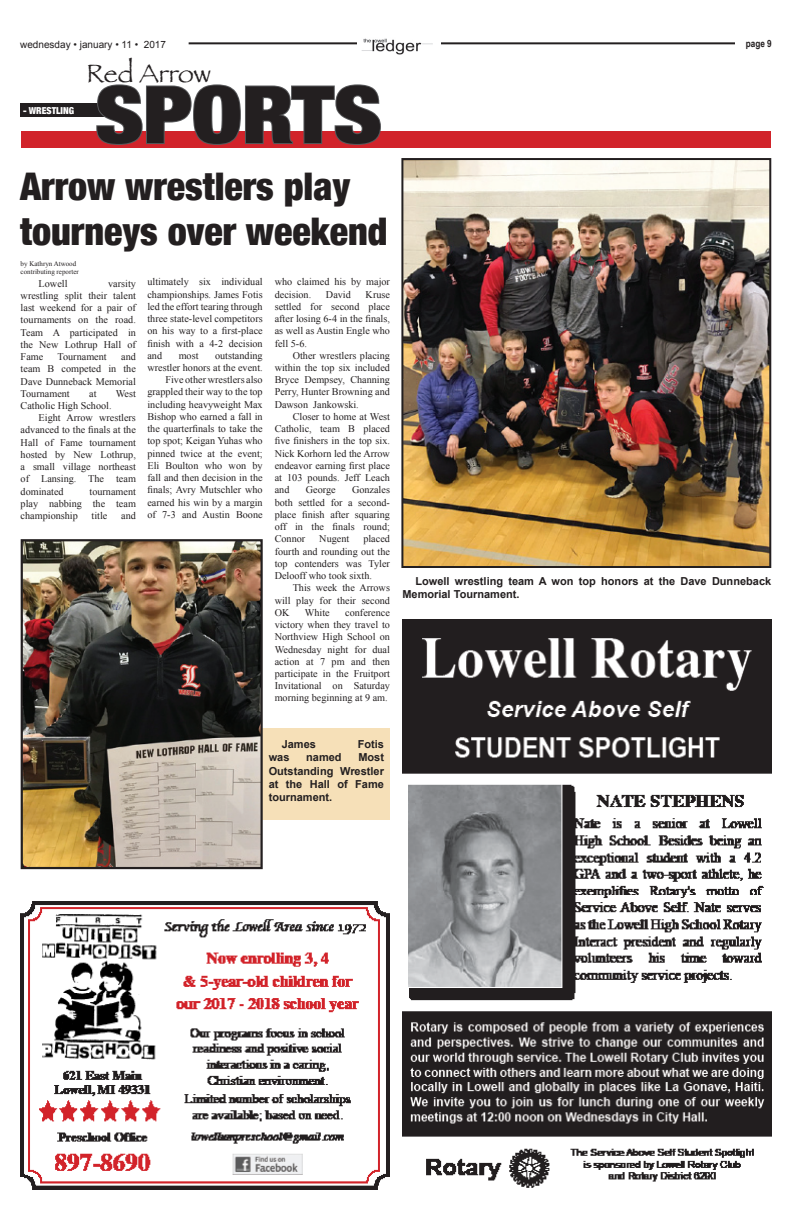
<style>
.page{position:relative;width:792px;height:1224px;background:#fff}
.page>*{position:absolute;margin:0;border:0;box-sizing:border-box;transform-origin:0 0}
.t1{font:900 condensed 79.2px "Helvetica Neue";color:#231f20;scale:1.14 1}
.t2{font:900 condensed 38.1px/45.7px "Helvetica Neue";color:#231f20}
.t3{font:26.2px "Papyrus";color:#231f20}
.t4{font:700 11px/13.2px "Arial";color:#231f20}
.t5{font:10.2px/12.2px "Times New Roman";color:#231f20;text-align:justify}
.t6{font:10px "Arial";color:#231f20}
.t7{font:700 10px "Arial Narrow";color:#231f20}
.t8{font:900 condensed 9.6px "Helvetica Neue";color:#fff}
.t9{font:7px/8.4px "Times New Roman";color:#231f20}
</style>
<div class="page">
<img style="left:361px;top:38px;width:72px;height:17px">
<hr style="left:189px;top:42px;width:168px;height:2px;background:#231f20">
<hr style="left:441px;top:42px;width:294px;height:2px;background:#231f20">
<div style="left:245px;top:729px;width:145px;height:91px;background:#f6e0b8"></div>
<div style="left:21px;top:104px;width:85px;height:13px;background:#231f20"></div>
<div style="left:21px;top:131px;width:749px;height:17px;background:#d1232a"></div>
<svg style="left:95px;top:84px;width:286px;height:61px"></svg>
<img style="left:21px;top:901px;width:369px;height:288px">
<img style="left:402px;top:620px;width:369px;height:568px">
<img style="left:404px;top:161px;width:364px;height:404px">
<div style="left:401px;top:158px;width:370px;height:410px;border:2px solid #231f20"></div>
<img style="left:24px;top:542px;width:236px;height:324px">
<div style="left:21px;top:539px;width:242px;height:330px;border:2px solid #231f20"></div>
<p class="t6" style="left:20px;top:38px;width:147px">wednesday • january • 11 • 2017</p>
<p class="t7" style="left:746px;top:36px;width:27px">page 9</p>
<p class="t8" style="left:23px;top:104px;width:53px">- WRESTLING</p>
<h3 class="t3" style="left:87px;top:57px;width:126px">Red Arrow</h3>
<h1 class="t1" style="left:95px;top:50px;width:253px">SPORTS</h1>
<h2 class="t2" style="left:20px;top:161px;width:369px">Arrow wrestlers play tourneys over weekend</h2>
<p class="t5" style="left:147px;top:276px;width:117px">ultimately six individual championships. James Fotis led the effort tearing through three state-level competitors on his way to a first-place finish with a 4-2 decision and</p>
<p class="t9" style="left:21px;top:259px;width:60px">by Kathryn Atwood contributing reporter</p>
<p class="t5" style="left:39px;top:277px;width:30px">Lowell</p>
<p class="t5" style="left:275px;top:276px;width:117px">who claimed his by major decision.</p>
<p class="t5" style="left:21px;top:277px;width:117px;text-indent:88px">varsity wrestling split their talent last weekend for a pair of tournaments on the road.<br>Team A participated in the New Lothrup Hall of Fame</p>
<p class="t5" style="left:326px;top:288px;width:26px">David</p>
<p class="t5" style="left:275px;top:288px;width:117px;text-indent:91px">Kruse settled for second place after losing 6-4 in the finals, as well as Austin Engle who fell 5-6.</p>
<p class="t5" style="left:275px;top:349px;width:117px;text-indent:18px">Other wrestlers placing within the top six included Bryce Dempsey, Channing Perry, Hunter Browning and Dawson Jankowski.</p>
<p class="t5" style="left:275px;top:410px;width:117px;text-indent:18px">Closer to home at West Catholic, team B placed five finishers in the top six.<br>Nick Korhorn led the Arrow endeavor earning first place at 103 pounds. Jeff Leach and</p>
<p class="t5" style="left:147px;top:349px;width:117px;text-align:right">outstanding<br>wrestler honors at the event.<br>Five other wrestlers also grappled their way to the top including heavyweight Max<br>Bishop who earned a fall in the quarterfinals to take the top spot; Keigan Yuhas who pinned twice at the event;<br>Eli Boulton who won by fall and then decision in the finals; Avry Mutschler who earned his win by a margin of 7-3 and Austin Boone</p>
<p class="t5" style="left:179px;top:349px;width:21px">most</p>
<p class="t5" style="left:21px;top:350px;width:117px;text-indent:101px">and team B competed in the Dave Dunneback Memorial Tournament</p>
<p class="t5" style="left:58px;top:350px;width:51px">Tournament</p>
<p class="t5" style="left:89px;top:387px;width:9px">at</p>
<p class="t5" style="left:116px;top:387px;width:22px">West</p>
<p class="t5" style="left:21px;top:399px;width:92px">Catholic High School.</p>
<p class="t5" style="left:39px;top:412px;width:99px">Eight Arrow wrestlers</p>
<p class="t5" style="left:21px;top:424px;width:117px">advanced to the finals at the</p>
<p class="t5" style="left:21px;top:436px;width:117px">Hall of Fame tournament</p>
<p class="t5" style="left:21px;top:448px;width:117px">hosted by New Lothrup,</p>
<p class="t5" style="left:21px;top:461px;width:117px">a small village northeast</p>
<p class="t5" style="left:21px;top:473px;width:117px">of Lansing. The team</p>
<p class="t5" style="left:21px;top:485px;width:45px">dominated</p>
<p class="t5" style="left:275px;top:484px;width:117px;text-indent:77px">Gonzales both settled for a second&shy;place finish after squaring off in the finals round; Connor</p>
<p class="t5" style="left:306px;top:484px;width:31px">George</p>
<p class="t5" style="left:21px;top:485px;width:117px;text-indent:69px">tournament play nabbing the team championship</p>
<p class="t5" style="left:92px;top:509px;width:17px">title</p>
<p class="t5" style="left:121px;top:509px;width:16px">and</p>
<p class="t5" style="left:275px;top:533px;width:117px;text-indent:89px">placed fourth and rounding out the top contenders was Tyler Delooff who took sixth.</p>
<p class="t5" style="left:275px;top:582px;width:117px;text-indent:18px">This week the Arrows will play for their second OK</p>
<p class="t5" style="left:319px;top:533px;width:32px">Nugent</p>
<p class="t5" style="left:305px;top:606px;width:26px">White</p>
<p class="t5" style="left:275px;top:606px;width:117px;text-indent:71px">conference victory when they travel to Northview High School on Wednesday night for dual action at 7 pm and then participate in the Fruitport Invitational on Saturday morning beginning at 9 am.</p>
<p class="t4" style="left:402px;top:575px;width:370px;text-indent:13px">Lowell wrestling team A won top honors at the Dave Dunneback<br>Memorial Tournament.</p>
<p class="t4" style="left:282px;top:738px;width:36px">James</p>
<p class="t4" style="left:358px;top:738px;width:28px">Fotis</p>
<p class="t4" style="left:269px;top:751px;width:22px">was</p>
<p class="t4" style="left:306px;top:751px;width:37px">named</p>
<p class="t4" style="left:269px;top:751px;width:117px;text-align:justify;text-indent:90px">Most Outstanding Wrestler at the Hall of Fame tournament.</p>
</div>
